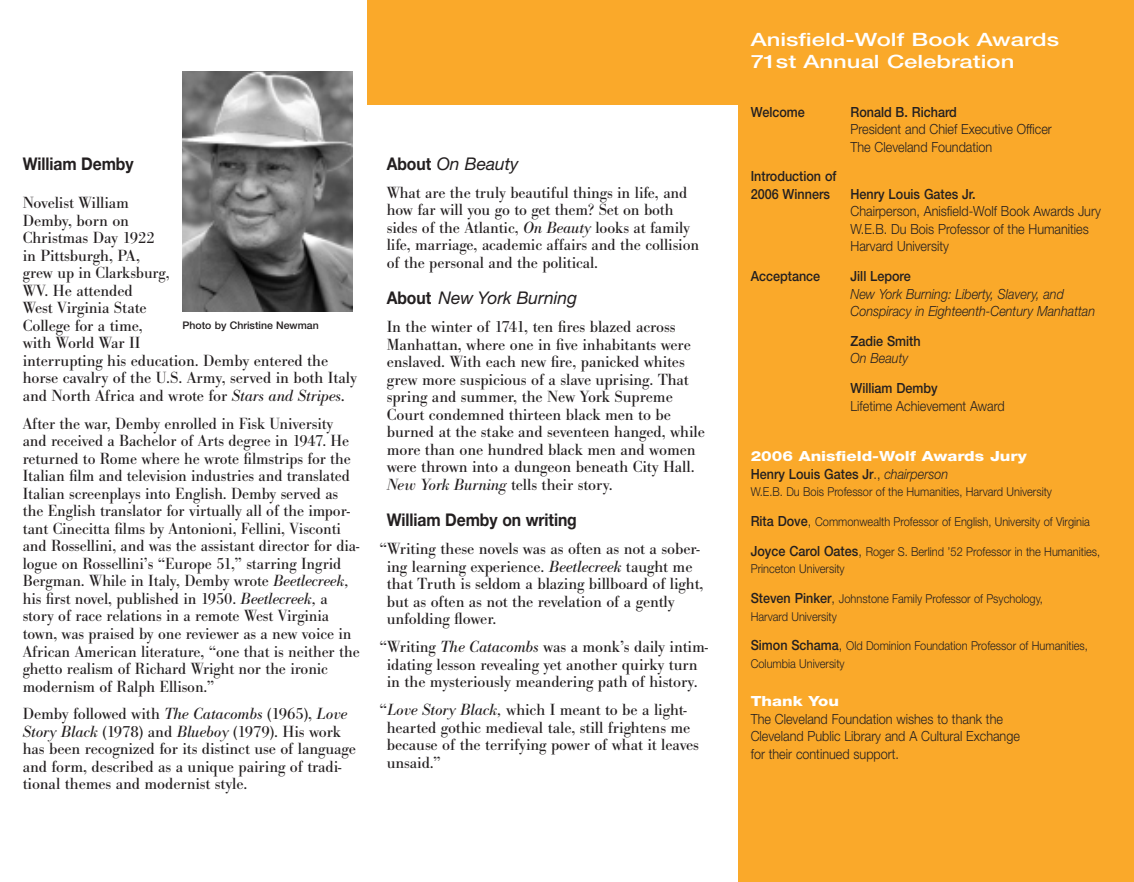
<style>
.page{position:relative;width:1134px;height:882px;background:#fff}
.page>*{position:absolute;margin:0;border:0;box-sizing:border-box;transform-origin:0 0}
.t1{font:500 18.38px/22.1px "Helvetica Neue";color:#fff;scale:1.3 1}
.t2{font:700 17.5px "Helvetica Neue";letter-spacing:-.005em;color:#231f20;scale:.9 1}
.t3{font:italic 17.5px "Helvetica Neue";letter-spacing:-.005em;color:#231f20}
.t4{font:16.8px/17.5px "Bodoni Antiqua T";letter-spacing:-.005em;color:#231f20}
.t5{font:300 14px/17.5px "Helvetica Neue";color:#231f20;scale:.9 1}
.t6{font:500 14px/17.5px "Helvetica Neue";color:#231f20;scale:.9 1}
.t7{font:italic 300 14px/17.5px "Helvetica Neue";color:#231f20;scale:.9 1}
.t8{font:800 14px/17.5px "Helvetica Neue";color:#fff;scale:1.2 1}
.t9{font:300 12.25px/17.5px "Helvetica Neue";color:#231f20;scale:.9 1}
.t10{font:500 10.5px "Helvetica Neue";color:#231f20}
.s1{font-style:italic}
.s2{font-weight:700;font-style:normal}
.s3{font-weight:500;color:#231f20}
.s4{font-weight:300;color:#231f20}
.s5{font-weight:300;font-style:italic;color:#231f20}
.s6{font-weight:500;font-size:14px}
.s7{font-size:14px}
</style>
<div class="page">
<div style="left:368px;top:0;width:766px;height:882px;background:#faa92a"></div>
<div style="left:0;top:105px;width:738px;height:777px;background:#fff"></div>
<img style="left:182px;top:72px;width:170px;height:239px">
<p class="t2" style="left:23px;top:157px;width:125px">William Demby</p>
<p class="t4" style="left:23px;top:197px;width:336px">Novelist William<br>Demby, born on<br>Christmas Day 1922<br>in Pittsburgh, PA,<br>grew up in Clarksburg,<br>WV. He attended<br>West Virginia State<br>College for a time,<br>with World War II<br>interrupting his education. Demby entered the horse cavalry of the U.S. Army, served in both Italy and North Africa and wrote for <span class="s1">Stars and Stripes.</span></p>
<p class="t4" style="left:23px;top:417px;width:338px">After the war, Demby enrolled in Fisk University and received a Bachelor of Arts degree in 1947. He returned to Rome where he wrote filmstrips for the Italian film and television industries and translated Italian screenplays into English. Demby served as the English translator for virtually all of the impor&shy;tant Cinecitta films by Antonioni, Fellini, Visconti and Rossellini, and was the assistant director for dia&shy;logue on Rossellini’s “Europe 51,” starring Ingrid Bergman. While in Italy, Demby wrote <span class="s1">Beetlecreek, </span>his first novel, published in 1950. <span class="s1">Beetlecreek,</span> a story of race relations in a remote West Virginia town, was praised by one reviewer as a new voice in African American literature, “one that is neither the ghetto realism of Richard Wright nor the ironic modernism of Ralph Ellison.”</p>
<p class="t4" style="left:23px;top:708px;width:335px">Demby followed with <span class="s1">The Catacombs</span> (1965), <span class="s1">Love Story Black</span> (1978) and <span class="s1">Blueboy</span> (1979). His work has been recognized for its distinct use of language and form, described as a unique pairing of tradi&shy;tional themes and modernist style.</p>
<p class="t10" style="left:183px;top:322px;width:138px">Photo by Christine Newman</p>
<p class="t3" style="left:387px;top:157px;width:133px"><span class="s2">About</span> On Beauty</p>
<p class="t4" style="left:387px;top:186px;width:314px">What are the truly beautiful things in life, and how far will you go to get them? Set on both sides of the Atlantic, <span class="s1">On Beauty</span> looks at family life, marriage, academic affairs and the collision of the personal and the political.</p>
<p class="t3" style="left:387px;top:292px;width:192px"><span class="s2">About</span> New York Burning</p>
<p class="t4" style="left:387px;top:321px;width:320px">In the winter of 1741, ten fires blazed across Manhattan, where one in five inhabitants were enslaved. With each new fire, panicked whites grew more suspicious of a slave uprising. That spring and summer, the New York Supreme Court condemned thirteen black men to be burned at the stake and seventeen hanged, while more than one hundred black men and women were thrown into a dungeon beneath City Hall.<br><span class="s1">New York Burning</span> tells their story.</p>
<p class="t2" style="left:387px;top:514px;width:213px">William Demby on writing</p>
<p class="t4" style="left:387px;top:543px;width:318px;text-indent:-7px">“Writing these novels was as often as not a sober&shy;ing learning experience. <span class="s1">Beetlecreek</span> taught me that Truth is seldom a blazing billboard of light, but as often as not the revelation of a gently unfolding flower.</p>
<p class="t4" style="left:380px;top:641px;width:330px;text-align:center">“Writing <span class="s1">The Catacombs</span> was a monk’s daily intim&shy;idating lesson revealing yet another quirky turn<br>in the mysteriously meandering path of history.</p>
<p class="t4" style="left:387px;top:704px;width:314px;text-indent:-7px">“<span class="s1">Love Story Black,</span> which I meant to be a light&shy;hearted gothic medieval tale, still frightens me because of the terrifying power of what it leaves unsaid.”</p>
<p class="t1" style="left:751px;top:31px;width:239px">Anisfield-Wolf Book Awards<br>71st Annual Celebration</p>
<p class="t6" style="left:751px;top:104px;width:62px">Welcome</p>
<p class="t6" style="left:851px;top:104px;width:120px">Ronald B. Richard</p>
<p class="t5" style="left:851px;top:122px;width:225px">President and Chief Executive Officer<br>The Cleveland Foundation</p>
<p class="t6" style="left:751px;top:169px;width:97px">Introduction of<br>2006 Winners</p>
<p class="t6" style="left:851px;top:187px;width:141px">Henry Louis Gates Jr.</p>
<p class="t5" style="left:851px;top:204px;width:280px">Chairperson, Anisfield-Wolf Book Awards Jury<br>W.E.B. Du Bois Professor of the Humanities<br>Harvard University</p>
<p class="t6" style="left:751px;top:269px;width:79px">Acceptance</p>
<p class="t6" style="left:851px;top:269px;width:69px">Jill Lepore</p>
<p class="t7" style="left:851px;top:286px;width:273px">New York Burning: Liberty, Slavery, and<br>Conspiracy in Eighteenth-Century Manhattan</p>
<p class="t6" style="left:851px;top:334px;width:79px">Zadie Smith</p>
<p class="t7" style="left:851px;top:351px;width:66px">On Beauty</p>
<p class="t6" style="left:851px;top:381px;width:98px">William Demby</p>
<p class="t5" style="left:851px;top:398px;width:173px">Lifetime Achievement Award</p>
<p class="t8" style="left:751px;top:449px;width:231px">2006 Anisfield-Wolf Awards Jury<br><span class="s3">Henry Louis Gates Jr</span><span class="s4">.,</span> <span class="s5">chairperson</span></p>
<p class="t9" style="left:751px;top:485px;width:336px">W.E.B. Du Bois Professor of the Humanities, Harvard University</p>
<p class="t9" style="left:751px;top:514px;width:378px"><span class="s6">Rita Dove</span><span class="s7">,</span> Commonwealth Professor of English, University of Virginia</p>
<p class="t9" style="left:751px;top:544px;width:390px"><span class="s6">Joyce Carol Oates</span><span class="s7">,</span> Roger S. Berlind ’52 Professor in the Humanities,<br>Princeton University</p>
<p class="t9" style="left:751px;top:591px;width:326px"><span class="s6">Steven Pinker</span><span class="s7">,</span> Johnstone Family Professor of Psychology,<br>Harvard University</p>
<p class="t9" style="left:751px;top:639px;width:376px"><span class="s6">Simon Schama</span><span class="s7">,</span> Old Dominion Foundation Professor of Humanities,<br>Columbia University</p>
<p class="t8" style="left:751px;top:694px;width:75px">Thank You</p>
<p class="t5" style="left:751px;top:712px;width:301px">The Cleveland Foundation wishes to thank the<br>Cleveland Public Library and A Cultural Exchange for their continued support.</p>
</div>
